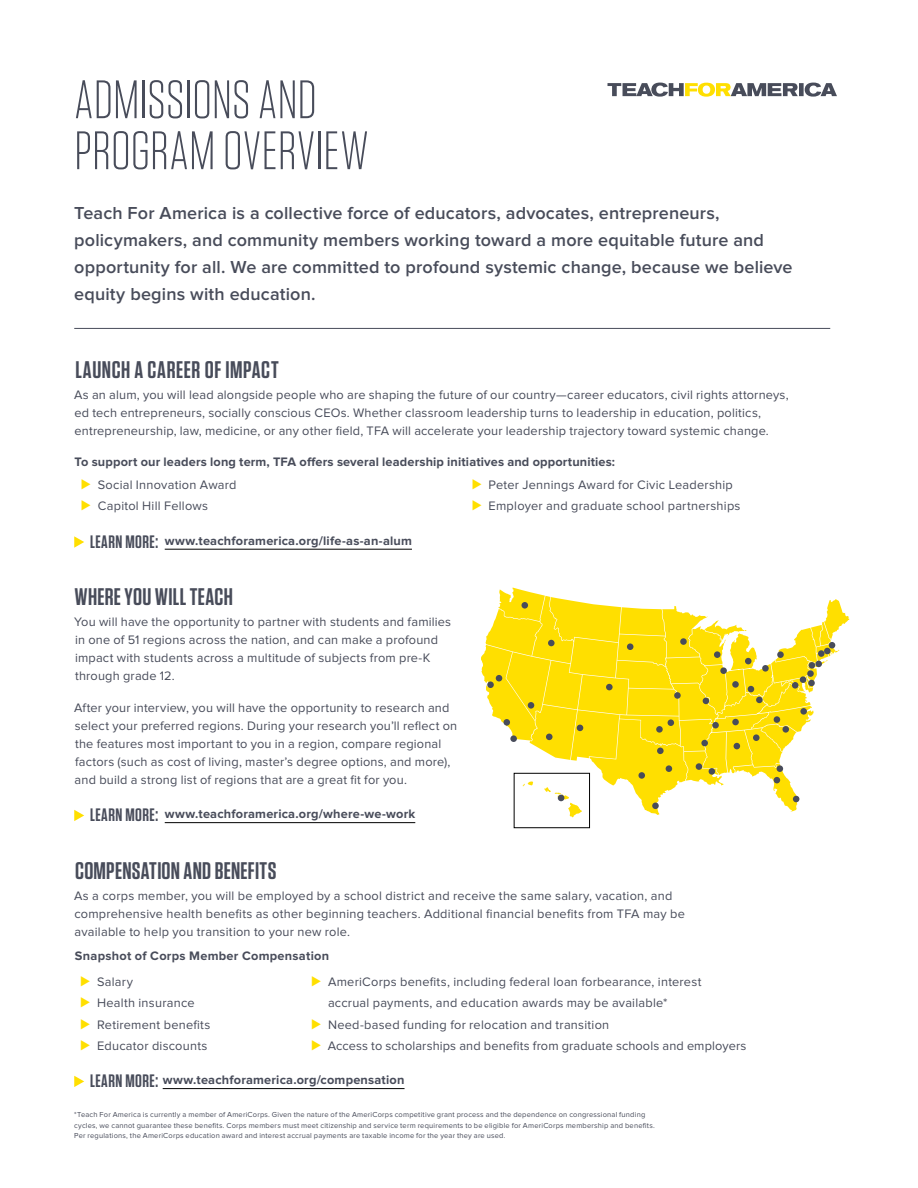
<style>
.page{position:relative;width:918px;height:1188px;background:#fff}
.page>*{position:absolute;margin:0;border:0;box-sizing:border-box;transform-origin:0 0}
.t1{font:300 54px/51px "Tungsten";color:#484c5a}
.t2{font:600 24px "Tungsten";letter-spacing:.015em;color:#484c5a}
.t3{font:600 18px/27px "Proxima Nova";letter-spacing:.01em;color:#484c5a}
.t4{font:12.75px/18px "Proxima Nova";letter-spacing:.015em;color:#484c5a}
.t5{font:700 12.75px "Proxima Nova";letter-spacing:.015em;color:#484c5a}
.t6{font:7.5px/10.5px "Proxima Nova";letter-spacing:.025em;color:#484c5a}
.s1{font-size:16.5px;color:#ffdf00}
.s2{font-family:"Tungsten";font-weight:600;font-size:18px}
</style>
<div class="page">
<hr style="left:165px;top:549px;width:247px;height:1px;background:#000">
<hr style="left:165px;top:822px;width:250px;height:1px;background:#000">
<hr style="left:163px;top:1088px;width:242px;height:1px;background:#000">
<svg style="left:74px;top:536px;width:10px;height:12px"></svg>
<svg style="left:74px;top:810px;width:10px;height:11px"></svg>
<svg style="left:74px;top:1076px;width:10px;height:11px"></svg>
<svg style="left:481px;top:588px;width:368px;height:229px;fill:#ffdf00"></svg>
<div style="left:514px;top:773px;width:76px;height:55px;border:1px solid #000"></div>
<div style="left:522px;top:602px;width:6px;height:7px;background:#484c5a;border-radius:50%"></div>
<div style="left:503px;top:719px;width:7px;height:7px;background:#484c5a;border-radius:50%"></div>
<div style="left:487px;top:681px;width:7px;height:7px;background:#484c5a;border-radius:50%"></div>
<svg style="left:496px;top:675px;width:6px;height:6px"></svg>
<div style="left:510px;top:735px;width:7px;height:7px;background:#484c5a;border-radius:50%"></div>
<svg style="left:558px;top:795px;width:6px;height:6px"></svg>
<div style="left:720px;top:667px;width:7px;height:7px;background:#484c5a;border-radius:50%"></div>
<div style="left:546px;top:734px;width:7px;height:6px;background:#484c5a;border-radius:50%"></div>
<div style="left:666px;top:765px;width:6px;height:7px;background:#484c5a;border-radius:50%"></div>
<div style="left:701px;top:740px;width:7px;height:6px;background:#484c5a;border-radius:50%"></div>
<div style="left:652px;top:803px;width:7px;height:6px;background:#484c5a;border-radius:50%"></div>
<div style="left:709px;top:768px;width:6px;height:7px;background:#484c5a;border-radius:50%"></div>
<div style="left:696px;top:763px;width:6px;height:7px;background:#484c5a;border-radius:50%"></div>
<svg style="left:577px;top:725px;width:6px;height:6px"></svg>
<div style="left:528px;top:702px;width:6px;height:7px;background:#484c5a;border-radius:50%"></div>
<svg style="left:703px;top:698px;width:6px;height:6px"></svg>
<div style="left:627px;top:643px;width:6px;height:7px;background:#484c5a;border-radius:50%"></div>
<div style="left:712px;top:722px;width:7px;height:6px;background:#484c5a;border-radius:50%"></div>
<div style="left:606px;top:684px;width:7px;height:6px;background:#484c5a;border-radius:50%"></div>
<div style="left:674px;top:692px;width:7px;height:7px;background:#484c5a;border-radius:50%"></div>
<div style="left:732px;top:681px;width:7px;height:7px;background:#484c5a;border-radius:50%"></div>
<div style="left:732px;top:719px;width:7px;height:6px;background:#484c5a;border-radius:50%"></div>
<div style="left:714px;top:651px;width:7px;height:7px;background:#484c5a;border-radius:50%"></div>
<div style="left:680px;top:638px;width:7px;height:7px;background:#484c5a;border-radius:50%"></div>
<div style="left:657px;top:748px;width:7px;height:6px;background:#484c5a;border-radius:50%"></div>
<div style="left:638px;top:772px;width:7px;height:7px;background:#484c5a;border-radius:50%"></div>
<div style="left:756px;top:697px;width:7px;height:6px;background:#484c5a;border-radius:50%"></div>
<svg style="left:734px;top:743px;width:6px;height:6px"></svg>
<svg style="left:748px;top:686px;width:6px;height:6px"></svg>
<div style="left:548px;top:640px;width:7px;height:6px;background:#484c5a;border-radius:50%"></div>
<div style="left:656px;top:726px;width:7px;height:7px;background:#484c5a;border-radius:50%"></div>
<div style="left:668px;top:719px;width:6px;height:7px;background:#484c5a;border-radius:50%"></div>
<div style="left:745px;top:658px;width:7px;height:6px;background:#484c5a;border-radius:50%"></div>
<div style="left:762px;top:665px;width:7px;height:7px;background:#484c5a;border-radius:50%"></div>
<div style="left:777px;top:651px;width:7px;height:7px;background:#484c5a;border-radius:50%"></div>
<div style="left:753px;top:734px;width:7px;height:7px;background:#484c5a;border-radius:50%"></div>
<svg style="left:793px;top:796px;width:6px;height:6px"></svg>
<div style="left:774px;top:716px;width:6px;height:7px;background:#484c5a;border-radius:50%"></div>
<div style="left:777px;top:765px;width:6px;height:7px;background:#484c5a;border-radius:50%"></div>
<div style="left:782px;top:726px;width:7px;height:7px;background:#484c5a;border-radius:50%"></div>
<svg style="left:774px;top:777px;width:6px;height:6px"></svg>
<div style="left:792px;top:682px;width:6px;height:7px;background:#484c5a;border-radius:50%"></div>
<div style="left:800px;top:676px;width:6px;height:7px;background:#484c5a;border-radius:50%"></div>
<div style="left:809px;top:662px;width:6px;height:7px;background:#484c5a;border-radius:50%"></div>
<div style="left:800px;top:708px;width:7px;height:7px;background:#484c5a;border-radius:50%"></div>
<div style="left:815px;top:661px;width:7px;height:6px;background:#484c5a;border-radius:50%"></div>
<div style="left:807px;top:670px;width:7px;height:7px;background:#484c5a;border-radius:50%"></div>
<div style="left:818px;top:650px;width:7px;height:7px;background:#484c5a;border-radius:50%"></div>
<div style="left:829px;top:642px;width:6px;height:7px;background:#484c5a;border-radius:50%"></div>
<div style="left:824px;top:648px;width:7px;height:6px;background:#484c5a;border-radius:50%"></div>
<div style="left:808px;top:680px;width:7px;height:6px;background:#484c5a;border-radius:50%"></div>
<svg style="left:608px;top:83px;width:229px;height:14px"></svg>
<hr style="left:74px;top:328px;width:756px;height:1px;background:#484c5a">
<h1 class="t1" style="left:74px;top:75px;width:296px">ADMISSIONS AND<br>PROGRAM OVERVIEW</h1>
<p class="t3" style="left:74px;top:200px;width:720px">Teach For America is a collective force of educators, advocates, entrepreneurs, policymakers, and community members working toward a more equitable future and opportunity for all. We are committed to profound systemic change, because we believe equity begins with education.</p>
<h2 class="t2" style="left:75px;top:357px;width:205px">LAUNCH A CAREER OF IMPACT</h2>
<p class="t4" style="left:74px;top:386px;width:716px">As an alum, you will lead alongside people who are shaping the future of our country—career educators, civil rights attorneys, ed tech entrepreneurs, socially conscious CEOs. Whether classroom leadership turns to leadership in education, politics, entrepreneurship, law, medicine, or any other field, TFA will accelerate your leadership trajectory toward systemic change.</p>
<p class="t5" style="left:74px;top:456px;width:542px">To support our leaders long term, TFA offers several leadership initiatives and opportunities:</p>
<p class="t4" style="left:81px;top:474px;width:157px;line-height:21.5px"><span class="s1">⊲</span> Social Innovation Award <span class="s1">⊲</span> Capitol Hill Fellows</p>
<p class="t4" style="left:472px;top:474px;width:270px;line-height:21.5px"><span class="s1">⊲</span> Peter Jennings Award for Civic Leadership <span class="s1">⊲</span> Employer and graduate school partnerships</p>
<p class="t5" style="left:90px;top:535px;width:323px"><span class="s2">LEARN MORE:</span> www.teachforamerica.org/life-as-an-alum</p>
<h2 class="t2" style="left:75px;top:584px;width:160px">WHERE YOU WILL TEACH</h2>
<p class="t4" style="left:74px;top:613px;width:379px">You will have the opportunity to partner with students and families in one of 51 regions across the nation, and can make a profound impact with students across a multitude of subjects from pre-K through grade 12.</p>
<p class="t4" style="left:74px;top:699px;width:385px">After your interview, you will have the opportunity to research and select your preferred regions. During your research you’ll reflect on the features most important to you in a region, compare regional factors (such as cost of living, master’s degree options, and more), and build a strong list of regions that are a great fit for you.</p>
<p class="t5" style="left:90px;top:808px;width:327px"><span class="s2">LEARN MORE:</span> www.teachforamerica.org/where-we-work</p>
<h2 class="t2" style="left:75px;top:858px;width:203px">COMPENSATION AND BENEFITS</h2>
<p class="t4" style="left:74px;top:887px;width:612px">As a corps member, you will be employed by a school district and receive the same salary, vacation, and comprehensive health benefits as other beginning teachers. Additional financial benefits from TFA may be available to help you transition to your new role.</p>
<p class="t5" style="left:75px;top:950px;width:256px">Snapshot of Corps Member Compensation</p>
<p class="t4" style="left:80px;top:971px;width:132px;line-height:21.5px"><span class="s1">⊲</span> Salary<br><span class="s1">⊲</span> Health insurance<br><span class="s1">⊲</span> Retirement benefits <span class="s1">⊲</span> Educator discounts</p>
<p class="t4" style="left:311px;top:973px;width:392px"><span class="s1">⊲</span> AmeriCorps benefits, including federal loan forbearance, interest</p>
<p class="t4" style="left:328px;top:994px;width:341px">accrual payments, and education awards may be available*</p>
<p class="t4" style="left:311px;top:1016px;width:300px"><span class="s1">⊲</span> Need-based funding for relocation and transition</p>
<p class="t4" style="left:311px;top:1038px;width:437px"><span class="s1">⊲</span> Access to scholarships and benefits from graduate schools and employers</p>
<p class="t5" style="left:90px;top:1074px;width:316px"><span class="s2">LEARN MORE:</span> www.teachforamerica.org/compensation</p>
<p class="t6" style="left:74px;top:1110px;width:582px">*Teach For America is currently a member of AmeriCorps. Given the nature of the AmeriCorps competitive grant process and the dependence on congressional funding cycles, we cannot guarantee these benefits. Corps members must meet citizenship and service term requirements to be eligible for AmeriCorps membership and benefits.<br>Per regulations, the AmeriCorps education award and interest accrual payments are taxable income for the year they are used.</p>
</div>
